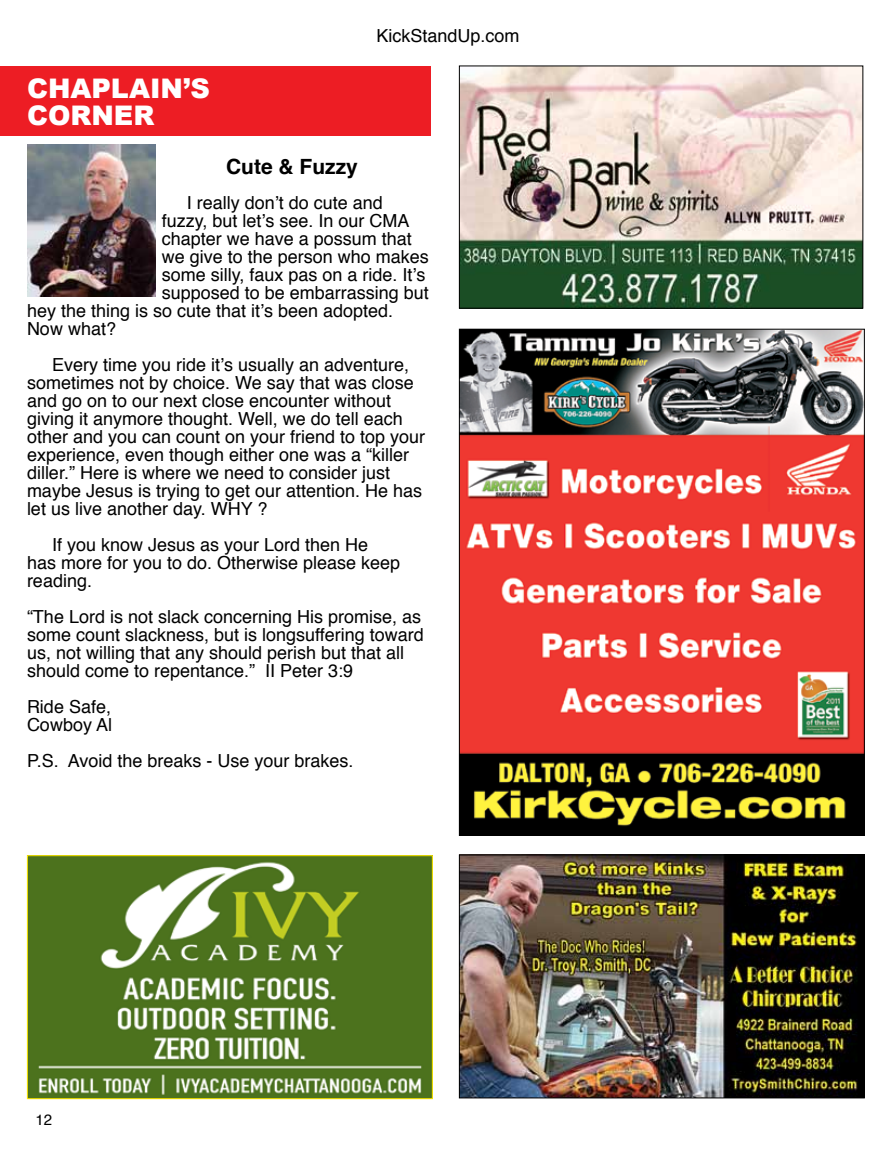
<style>
.page{position:relative;width:891px;height:1161px;background:#fff}
.page>*{position:absolute;margin:0;border:0;box-sizing:border-box;transform-origin:0 0}
.t1{font:900 27px/27px "Arial";color:#fff}
.t2{font:700 21px "Helvetica";color:#000}
.t3{font:18px/18px "Helvetica";color:#000}
.t4{font:15px "Helvetica";color:#000}
</style>
<div class="page">
<img style="left:27px;top:144px;width:128px;height:152px">
<div style="left:0;top:66px;width:430px;height:70px;background:#ed1d24"></div>
<img style="left:461px;top:331px;width:402px;height:503px">
<img style="left:461px;top:68px;width:400px;height:239px">
<div style="left:459px;top:66px;width:404px;height:243px;border:1px solid #000"></div>
<img style="left:29px;top:857px;width:402px;height:240px">
<div style="left:27px;top:855px;width:406px;height:244px;border:1px solid #ffe800"></div>
<img style="left:461px;top:857px;width:402px;height:239px">
<div style="left:459px;top:855px;width:406px;height:243px;border:1px solid #000"></div>
<h1 class="t1" style="left:27px;top:74px;width:185px">CHAPLAIN’S<br>CORNER</h1>
<p class="t3" style="left:377px;top:27px;width:145px">KickStandUp.com</p>
<p class="t2" style="left:226px;top:150px;width:133px">Cute &amp; Fuzzy</p>
<p class="t3" style="left:187px;top:194px;width:198px">I really don’t do cute and</p>
<p class="t3" style="left:162px;top:212px;width:249px">fuzzy, but let’s see. In our CMA</p>
<p class="t3" style="left:162px;top:230px;width:252px">chapter we have a possum that</p>
<p class="t3" style="left:162px;top:248px;width:269px">we give to the person who makes</p>
<p class="t3" style="left:162px;top:266px;width:265px">some silly, faux pas on a ride. It’s</p>
<p class="t3" style="left:162px;top:284px;width:269px">supposed to be embarrassing but</p>
<p class="t3" style="left:27px;top:302px;width:368px">hey the thing is so cute that it’s been adopted.</p>
<p class="t3" style="left:27px;top:320px;width:91px">Now what?</p>
<p class="t3" style="left:27px;top:356px;width:400px;text-indent:25px">Every time you ride it’s usually an adventure, sometimes not by choice. We say that was close and go on to our next close encounter without giving it anymore thought. Well, we do tell each other and you can count on your friend to top your experience, even though either one was a “killer diller.” Here is where we need to consider just maybe Jesus is trying to get our attention. He has let us live another day. WHY ?</p>
<p class="t3" style="left:27px;top:536px;width:375px;text-indent:25px">If you know Jesus as your Lord then He has more for you to do. Otherwise please keep reading.</p>
<p class="t3" style="left:27px;top:608px;width:398px">“The Lord is not slack concerning His promise, as some count slackness, but is longsuffering toward us, not willing that any should perish but that all should come to repentance.” II Peter 3:9</p>
<p class="t3" style="left:27px;top:698px;width:87px">Ride Safe,<br>Cowboy Al</p>
<p class="t3" style="left:27px;top:752px;width:328px">P.S. Avoid the breaks - Use your brakes.</p>
<p class="t4" style="left:36px;top:1108px;width:18px">12</p>
</div>
